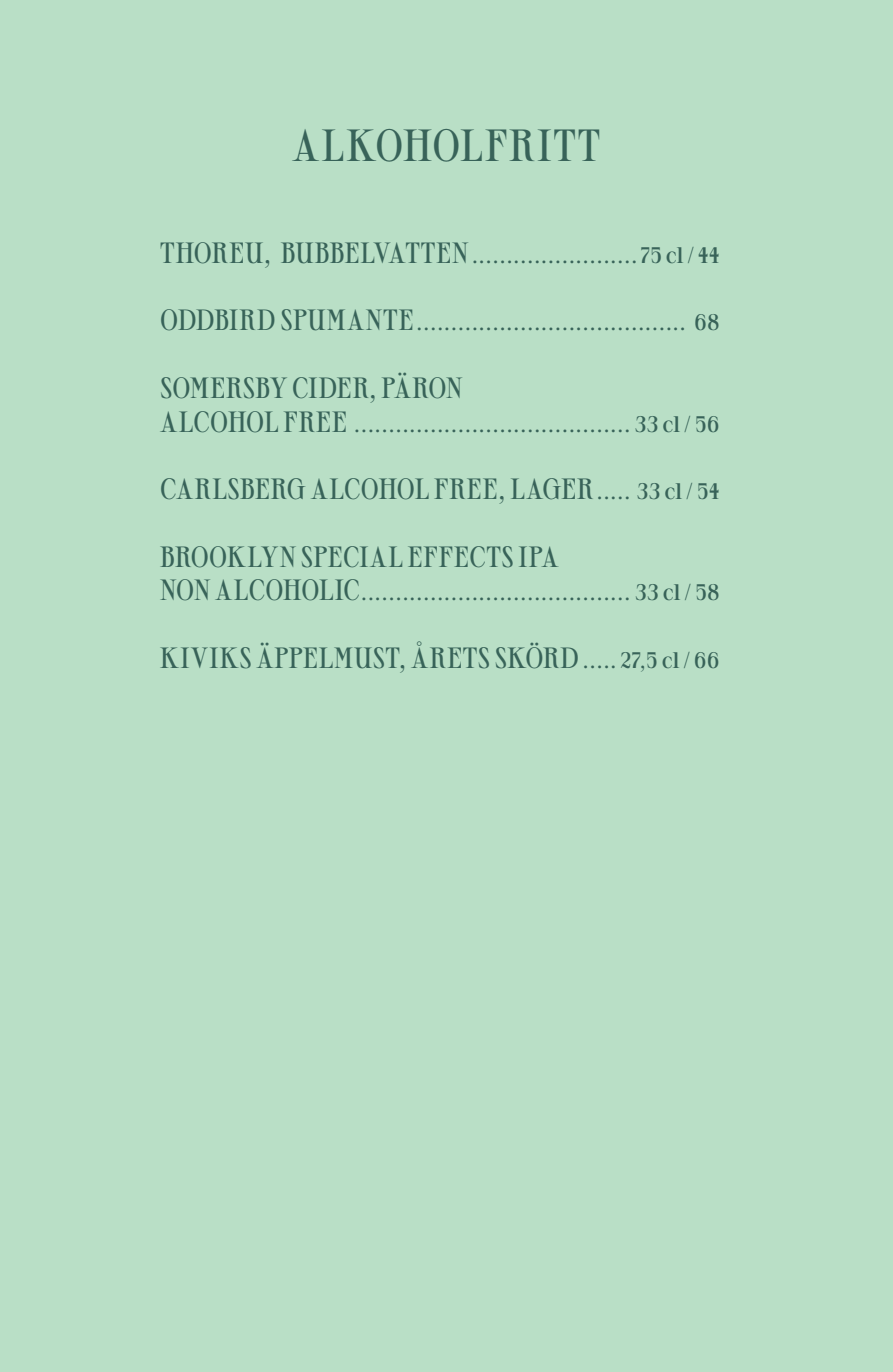
<style>
.page{position:relative;width:893px;height:1372px;background:#fff}
.page>*{position:absolute;margin:0;border:0;box-sizing:border-box;transform-origin:0 0}
.Rubrik{font:45px "Sprat Condesed";letter-spacing:.005em;color:#386359}
.Pris{font:29.25px "Sprat Condesed";letter-spacing:-.03em;color:#386359}
.Pris-2{font:500 condensed 22.5px "Sprat";color:#386359}
.s1{font-family:"Sprat Condesed";font-weight:400;font-stretch:normal;font-size:29.25px}
.s2{font-family:"Sprat";font-weight:500;font-stretch:condensed;font-size:22.5px}
</style>
<div class="page">
<div style="left:0;top:0;width:893px;height:1371px;background:#b9dfc6"></div>
<p class="Rubrik" style="left:292px;top:119px;width:311px">ALKOHOLFRITT</p>
<p class="Pris-2" style="left:159px;top:241px;width:562px"><span class="s1">THOREU, BUBBELVATTEN</span>........................ 75 cl / 44</p>
<p class="Pris-2" style="left:159px;top:309px;width:562px"><span class="s1">ODDBIRD SPUMANTE</span>....................................... 68</p>
<p class="Pris" style="left:159px;top:370px;width:305px">SOMERSBY CIDER, PÄRON</p>
<p class="Pris-2" style="left:159px;top:410px;width:562px"><span class="s1">ALCOHOL FREE</span> ........................................ 33 cl / 56</p>
<p class="Pris" style="left:159px;top:471px;width:562px">CARLSBERG ALCOHOL FREE, LAGER<span class="s2">..... 33 cl / 54</span></p>
<p class="Pris" style="left:159px;top:539px;width:401px">BROOKLYN SPECIAL EFFECTS IPA</p>
<p class="Pris-2" style="left:159px;top:579px;width:562px"><span class="s1">NON ALCOHOLIC</span>....................................... 33 cl / 58</p>
<p class="Pris" style="left:159px;top:640px;width:562px">KIVIKS ÄPPELMUST, ÅRETS SKÖRD<span class="s2">..... 27,5 cl / 66</span></p>
</div>
